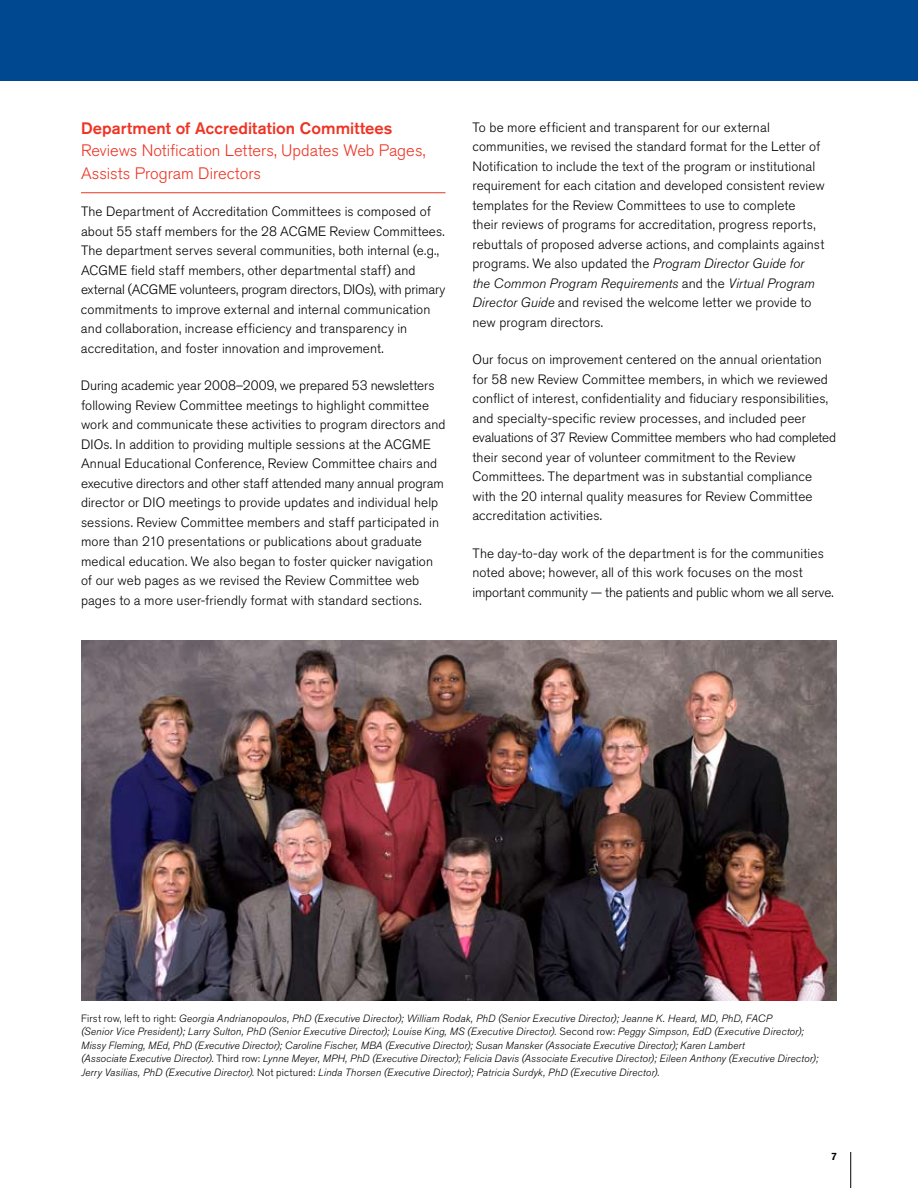
<style>
.page{position:relative;width:918px;height:1188px;background:#fff}
.page>*{position:absolute;margin:0;border:0;box-sizing:border-box;transform-origin:0 0}
.t1{font:300 16.5px/22.5px "Akzidenz Grotesk Pro";color:#ee3424}
.t2{font:500 16.5px "Akzidenz Grotesk Pro";letter-spacing:.005em;color:#ee3424}
.t3{font:300 13.5px/19.5px "Akzidenz Grotesk Pro";letter-spacing:.01em;color:#000}
.t4{font:italic 300 10.5px/13.5px "Akzidenz Grotesk Pro";letter-spacing:.015em;color:#000}
.t5{font:500 10.5px "Akzidenz Grotesk Pro";color:#000}
.s1{font-style:italic}
.s2{font-style:normal}
</style>
<div class="page">
<hr style="left:850px;top:1152px;width:1px;height:36px;background:#000">
<hr style="left:81px;top:192px;width:365px;height:1px;background:#ee3424">
<img style="left:81px;top:640px;width:756px;height:360px">
<div style="left:0;top:0;width:918px;height:81px;background:#004990"></div>
<p class="t2" style="left:81px;top:117px;width:313px">Department of Accreditation Committees</p>
<p class="t1" style="left:81px;top:139px;width:346px">Reviews Notification Letters, Updates Web Pages,<br>Assists Program Directors</p>
<p class="t3" style="left:81px;top:202px;width:366px">The Department of Accreditation Committees is composed of about 55 staff members for the 28 ACGME Review Committees.<br>The department serves several communities, both internal (e.g., ACGME field staff members, other departmental staff) and external (ACGME volunteers, program directors, DIOs), with primary commitments to improve external and internal communication and collaboration, increase efficiency and transparency in accreditation, and foster innovation and improvement.</p>
<p class="t3" style="left:81px;top:376px;width:366px">During academic year 2008–2009, we prepared 53 newsletters following Review Committee meetings to highlight committee work and communicate these activities to program directors and DIOs. In addition to providing multiple sessions at the ACGME Annual Educational Conference, Review Committee chairs and executive directors and other staff attended many annual program director or DIO meetings to provide updates and individual help sessions. Review Committee members and staff participated in more than 210 presentations or publications about graduate medical education. We also began to foster quicker navigation of our web pages as we revised the Review Committee web pages to a more user-friendly format with standard sections.</p>
<p class="t3" style="left:472px;top:117px;width:354px">To be more efficient and transparent for our external communities, we revised the standard format for the Letter of Notification to include the text of the program or institutional requirement for each citation and developed consistent review templates for the Review Committees to use to complete<br>their reviews of programs for accreditation, progress reports, rebuttals of proposed adverse actions, and complaints against programs. We also updated the <span class="s1">Program Director Guide for the Common Program Requirements</span> and the <span class="s1">Virtual Program Director Guide</span> and revised the welcome letter we provide to new program directors.</p>
<p class="t3" style="left:472px;top:350px;width:365px">Our focus on improvement centered on the annual orientation for 58 new Review Committee members, in which we reviewed conflict of interest, confidentiality and fiduciary responsibilities, and specialty-specific review processes, and included peer evaluations of 37 Review Committee members who had completed their second year of volunteer commitment to the Review Committees. The department was in substantial compliance with the 20 internal quality measures for Review Committee accreditation activities.</p>
<p class="t3" style="left:472px;top:543px;width:363px">The day-to-day work of the department is for the communities noted above; however, all of this work focuses on the most important community — the patients and public whom we all serve.</p>
<p class="t4" style="left:81px;top:1012px;width:739px"><span class="s2">First row, left to right:</span> Georgia Andrianopoulos, PhD (Executive Director); William Rodak, PhD (Senior Executive Director); Jeanne K. Heard, MD, PhD, FACP<br>(Senior Vice President); Larry Sulton, PhD (Senior Executive Director); Louise King, MS (Executive Director). <span class="s2">Second row:</span> Peggy Simpson, EdD (Executive Director); Missy Fleming, MEd, PhD (Executive Director); Caroline Fischer, MBA (Executive Director); Susan Mansker (Associate Executive Director); Karen Lambert<br>(Associate Executive Director). <span class="s2">Third row:</span> Lynne Meyer, MPH, PhD (Executive Director); Felicia Davis (Associate Executive Director); Eileen Anthony (Executive Director); Jerry Vasilias, PhD (Executive Director). <span class="s2">Not pictured:</span> Linda Thorsen (Executive Director); Patricia Surdyk, PhD (Executive Director).</p>
<p class="t5" style="left:831px;top:1149px;width:7px">7</p>
</div>
